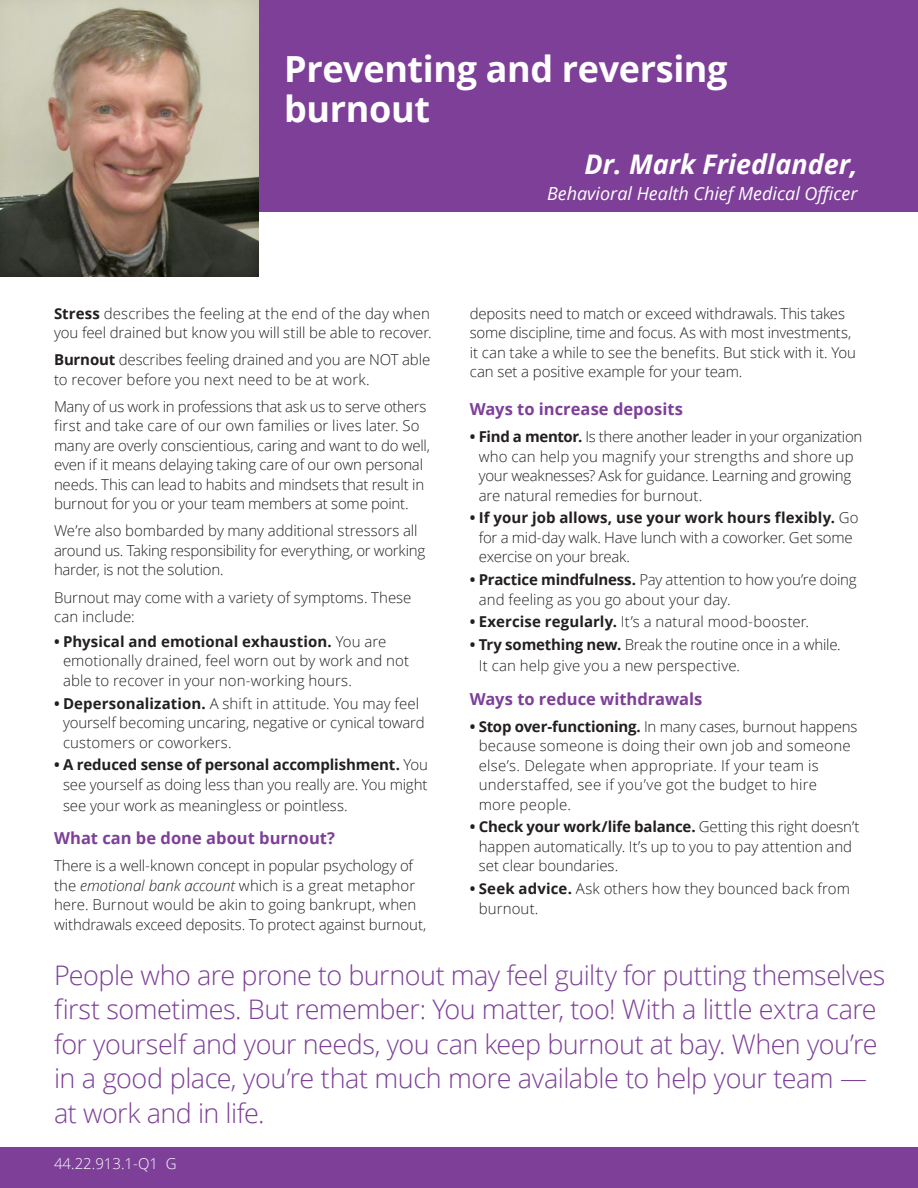
<style>
.page{position:relative;width:918px;height:1188px;background:#fff}
.page>*{position:absolute;margin:0;border:0;box-sizing:border-box;transform-origin:0 0}
.t1{font:700 36px/40.5px "Open Sans";letter-spacing:-.01em;color:#fff}
.Callout{font:300 27px/34.5px "Open Sans";letter-spacing:-.02em;color:#7d3f98}
.t2{font:italic 700 27px "Open Sans";color:#fff}
.t3{font:italic 18px "Open Sans";color:#fff}
.Color_Header{font:700 16.5px "Open Sans";color:#7d3f98}
.Body{font:300 15px/19.5px "Open Sans";letter-spacing:-.005em;color:#231f20}
.t4{font:300 15px "Open Sans";color:#fff}
.s1{font-weight:700}
.s2{font-style:italic}
</style>
<div class="page">
<div style="left:248px;top:0;width:670px;height:212px;background:#7d3f98"></div>
<div style="left:0;top:0;width:259px;height:277px;background:#fff;opacity:.4"></div>
<div style="left:0;top:1147px;width:918px;height:41px;background:#7d3f98"></div>
<h1 class="t1" style="left:284px;top:47px;width:445px">Preventing and reversing burnout</h1>
<p class="t2" style="left:585px;top:145px;width:274px">Dr. Mark Friedlander,</p>
<p class="t3" style="left:547px;top:181px;width:312px">Behavioral Health Chief Medical Officer</p>
<p class="Body" style="left:54px;top:303px;width:379px"><span class="s1">Stress</span> describes the feeling at the end of the day when you feel drained but know you will still be able to recover.</p>
<p class="Body" style="left:54px;top:350px;width:378px"><span class="s1">Burnout</span> describes feeling drained and you are NOT able to recover before you next need to be at work.</p>
<p class="Body" style="left:54px;top:396px;width:378px">Many of us work in professions that ask us to serve others first and take care of our own families or lives later. So many are overly conscientious, caring and want to do well, even if it means delaying taking care of our own personal needs. This can lead to habits and mindsets that result in burnout for you or your team members at some point.</p>
<p class="Body" style="left:54px;top:521px;width:373px">We’re also bombarded by many additional stressors all around us. Taking responsibility for everything, or working harder, is not the solution.</p>
<p class="Body" style="left:54px;top:587px;width:359px">Burnout may come with a variety of symptoms. These can include:</p>
<p class="Body" style="left:63px;top:631px;width:348px;text-indent:-9px"><span class="s1">• Physical and emotional exhaustion.</span> You are emotionally drained, feel worn out by work and not able to recover in your non-working hours.</p>
<p class="Body" style="left:63px;top:693px;width:363px;text-indent:-9px"><span class="s1">• Depersonalization.</span> A shift in attitude. You may feel yourself becoming uncaring, negative or cynical toward customers or coworkers.</p>
<p class="Body" style="left:54px;top:755px;width:375px;text-align:center"><span class="s1">• A reduced sense of personal accomplishment.</span> You see yourself as doing less than you really are. You might</p>
<p class="Body" style="left:63px;top:795px;width:286px">see your work as meaningless or pointless.</p>
<h2 class="Color_Header" style="left:54px;top:827px;width:283px">What can be done about burnout?</h2>
<p class="Body" style="left:54px;top:856px;width:374px">There is a well-known concept in popular psychology of the <span class="s2">emotional bank account</span> which is a great metaphor here. Burnout would be akin to going bankrupt, when withdrawals exceed deposits. To protect against burnout,</p>
<p class="Body" style="left:470px;top:303px;width:388px">deposits need to match or exceed withdrawals. This takes some discipline, time and focus. As with most investments, it can take a while to see the benefits. But stick with it. You can set a positive example for your team.</p>
<h2 class="Color_Header" style="left:470px;top:397px;width:215px">Ways to increase deposits</h2>
<p class="Body" style="left:479px;top:427px;width:385px;text-indent:-9px"><span class="s1">• Find a mentor.</span> Is there another leader in your organization who can help you magnify your strengths and shore up your weaknesses? Ask for guidance. Learning and growing are natural remedies for burnout.</p>
<p class="Body" style="left:479px;top:508px;width:381px;text-indent:-9px"><span class="s1">• If your job allows, use your work hours flexibly.</span> Go for a mid-day walk. Have lunch with a coworker. Get some exercise on your break.</p>
<p class="Body" style="left:479px;top:570px;width:379px;text-indent:-9px"><span class="s1">• Practice mindfulness.</span> Pay attention to how you’re doing and feeling as you go about your day.</p>
<p class="Body" style="left:470px;top:612px;width:341px"><span class="s1">• Exercise regularly.</span> It’s a natural mood-booster.</p>
<p class="Body" style="left:479px;top:634px;width:363px;line-height:21px;text-indent:-9px"><span class="s1">• Try something new.</span> Break the routine once in a while.<br>It can help give you a new perspective.</p>
<h2 class="Color_Header" style="left:470px;top:687px;width:234px">Ways to reduce withdrawals</h2>
<p class="Body" style="left:479px;top:716px;width:380px;text-indent:-9px"><span class="s1">• Stop over-functioning.</span> In many cases, burnout happens because someone is doing their own job and someone else’s. Delegate when appropriate. If your team is understaffed, see if you’ve got the budget to hire<br>more people.</p>
<p class="Body" style="left:479px;top:817px;width:382px;text-indent:-9px"><span class="s1">• Check your work/life balance.</span> Getting this right doesn’t happen automatically. It’s up to you to pay attention and set clear boundaries.</p>
<p class="Body" style="left:479px;top:879px;width:373px;text-indent:-9px"><span class="s1">• Seek advice.</span> Ask others how they bounced back from burnout.</p>
<p class="Callout" style="left:54px;top:957px;width:833px">People who are prone to burnout may feel guilty for putting themselves first sometimes. But remember: You matter, too! With a little extra care for yourself and your needs, you can keep burnout at bay. When you’re in a good place, you’re that much more available to help your team ― at work and in life.</p>
<p class="t4" style="left:54px;top:1153px;width:124px">44.22.913.1-Q1 G</p>
</div>
